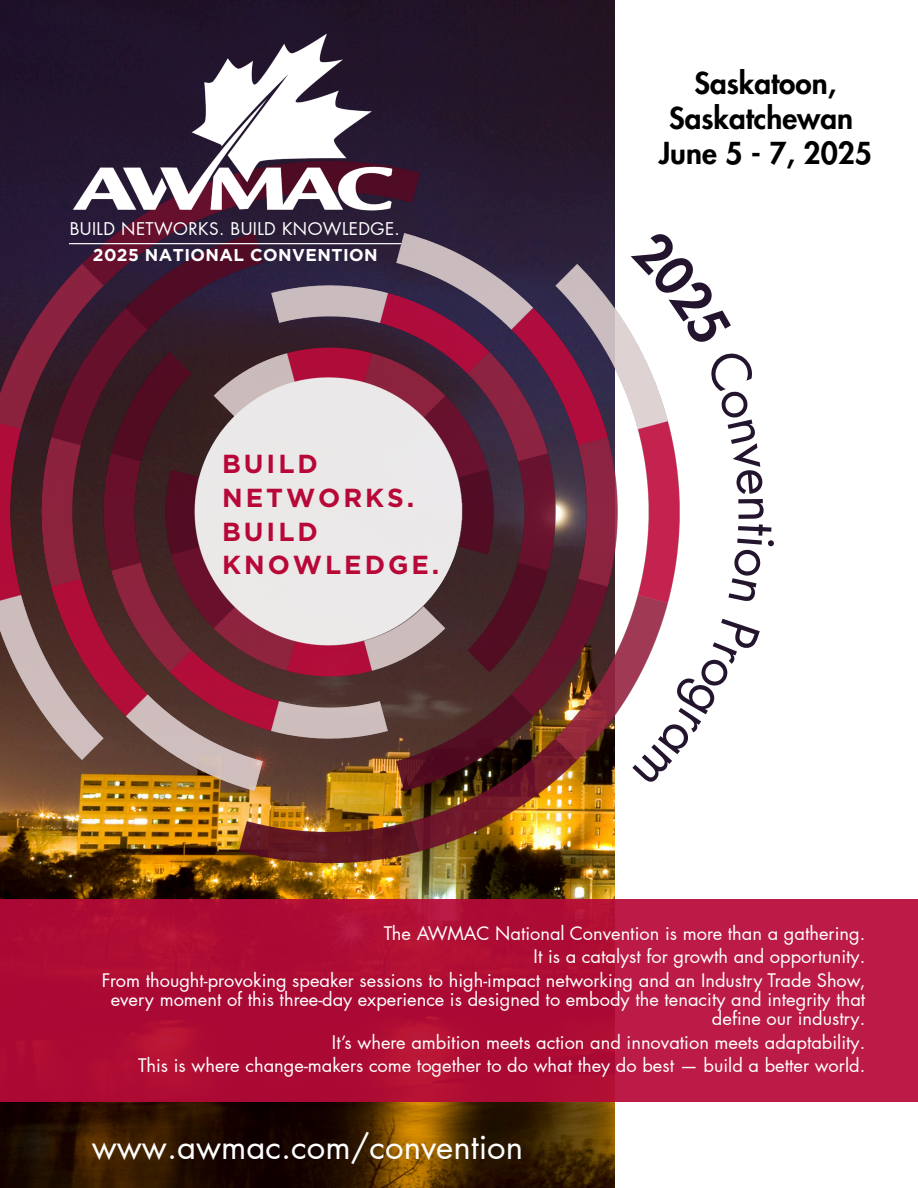
<style>
.page{position:relative;width:918px;height:1188px;background:#fff}
.page>*{position:absolute;margin:0;border:0;box-sizing:border-box;transform-origin:0 0}
.t1{font:33px "Futura LT Pro";color:#fff}
.t2{font:800 29.55px/34.8px "Futura LT Pro";color:#000;text-align:center}
.t3{font:700 26.1px/33.8px "Gotham";letter-spacing:.115em;color:#b70838}
.t4{font:18.3px/23.5px "Futura LT Pro";color:#fff;text-align:right}
.t5{font:17.1px "Futura LT Pro";letter-spacing:.025em;color:#fff}
.t6{font:700 17.1px "Gotham";letter-spacing:.025em;color:#fff}
</style>
<div class="page">
<img style="left:0;top:0;width:615px;height:1188px">
<img style="left:0;top:153px;width:668px;height:719px">
<hr style="left:69px;top:243px;width:332px;height:1px;background:#fff">
<img style="left:61px;top:22px;width:348px;height:199px">
<div style="left:1px;top:899px;width:917px;height:202px;background:linear-gradient(to right,#a9062e,#bb1b46)"></div>
<svg style="left:631px;top:228px;width:49px;height:375px"></svg>
<svg style="left:632px;top:619px;width:36px;height:166px"></svg>
<p class="t5" style="left:70px;top:221px;width:332px">BUILD NETWORKS. BUILD KNOWLEDGE.</p>
<h6 class="t6" style="left:93px;top:245px;width:286px">2025 NATIONAL CONVENTION</h6>
<p class="t3" style="left:222px;top:447px;width:219px">BUILD<br>NETWORKS.<br>BUILD<br>KNOWLEDGE.</p>
<h2 class="t2" style="left:659px;top:67px;width:215px">Saskatoon,<br>Saskatchewan<br>June 5 - 7, 2025</h2>
<p class="t4" style="left:102px;top:922px;width:765px">The AWMAC National Convention is more than a gathering.<br>It is a catalyst for growth and opportunity.<br>From thought-provoking speaker sessions to high-impact networking and an Industry Trade Show,</p>
<p class="t4" style="left:111px;top:990px;width:756px;line-height:19.4px">every moment of this three-day experience is designed to embody the tenacity and integrity that define our industry.</p>
<p class="t4" style="left:138px;top:1031px;width:729px">It’s where ambition meets action and innovation meets adaptability.<br>This is where change-makers come together to do what they do best — build a better world.</p>
<h1 class="t1" style="left:92px;top:1132px;width:433px">www.awmac.com/convention</h1>
</div>
